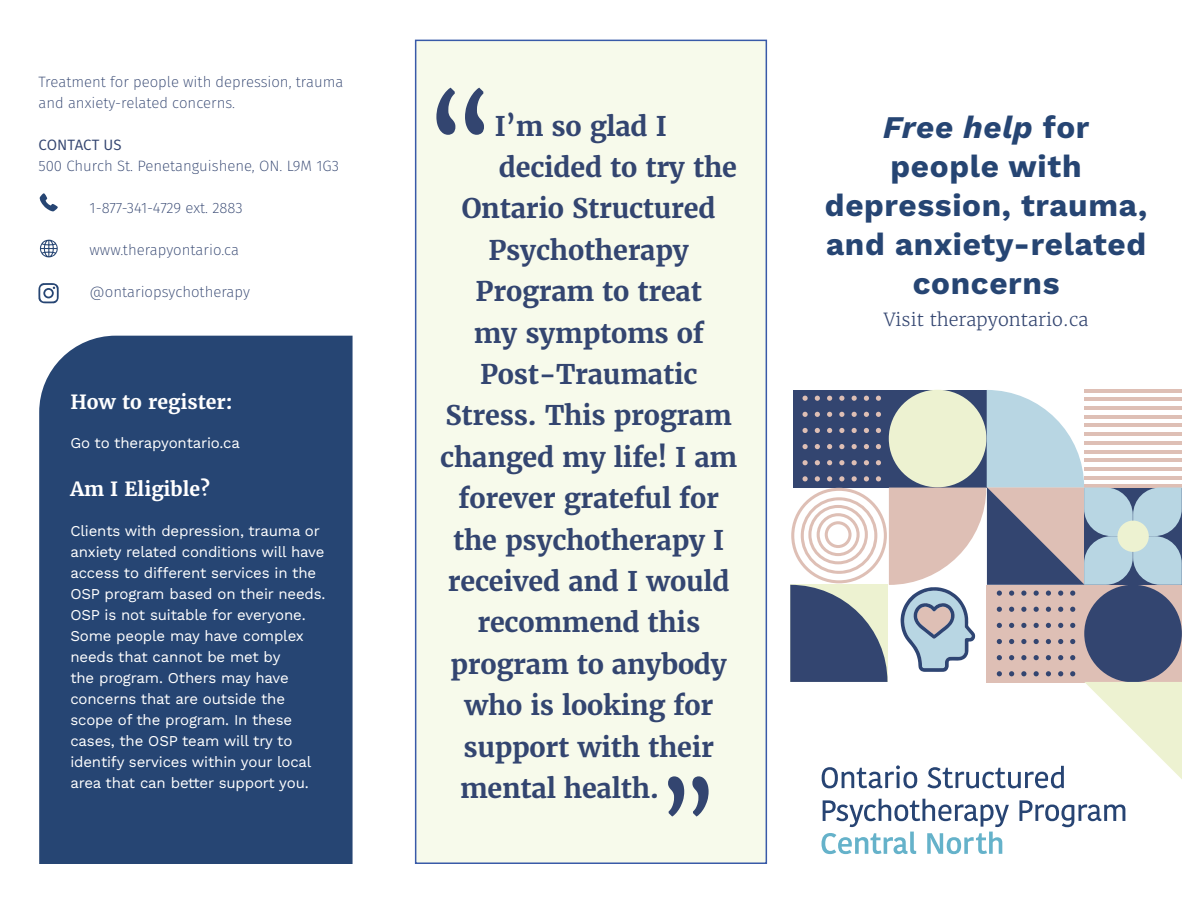
<style>
.page{position:relative;width:1182px;height:918px;background:#fff}
.page>*{position:absolute;margin:0;border:0;box-sizing:border-box;transform-origin:0 0}
.Sub_Heading_2{font:700 105.75px "Merriweather";color:#334570}
.Sub_Heading_2-2{font:700 90px "Merriweather";color:#334570}
.Heading{font:700 31.5px/39px "Work Sans";letter-spacing:.02em;color:#264573;text-align:center}
.Sub_Heading_2-3{font:700 27px "Merriweather";letter-spacing:-.01em;color:#334570}
.Sub_Heading_3{font:700 19.5px "Merriweather";color:#fff}
.Sub_Heading{font:300 18px "Merriweather";color:#334570}
.Body_Text{font:15px/21px "Work Sans";letter-spacing:-.01em;color:#fff}
.Body_Text-2{font:200 15px/21px "Fira Sans";color:#334570}
.Body_Text-3{font:15px "Fira Sans";color:#334570}
.s1{font-style:italic}
</style>
<div class="page">
<svg style="left:40px;top:239px;width:18px;height:18px"></svg>
<svg style="left:40px;top:193px;width:18px;height:18px"></svg>
<div style="left:415px;top:40px;width:352px;height:824px;background:#f7faeb;border:2px solid #395aa8"></div>
<hr style="left:1084px;top:389px;width:97px;height:3px;background:#debfb5">
<svg style="left:790px;top:390px;width:391px;height:398px"></svg>
<svg style="left:1019px;top:800px;width:106px;height:27px"></svg>
<svg style="left:821px;top:799px;width:187px;height:55px"></svg>
<div style="left:39px;top:336px;width:313px;height:528px;background:#264573"></div>
<svg style="left:38px;top:283px;width:21px;height:21px"></svg>
<p class="Body_Text-2" style="left:38px;top:72px;width:306px">Treatment for people with depression, trauma and anxiety-related concerns.</p>
<p class="Body_Text-3" style="left:39px;top:134px;width:85px">CONTACT US</p>
<p class="Body_Text-2" style="left:38px;top:156px;width:302px">500 Church St. Penetanguishene, ON. L9M 1G3</p>
<p class="Body_Text-2" style="left:90px;top:198px;width:155px">1-877-341-4729 ext. 2883</p>
<p class="Body_Text-2" style="left:90px;top:240px;width:151px">www.therapyontario.ca</p>
<p class="Body_Text-2" style="left:90px;top:282px;width:162px">@ontariopsychotherapy</p>
<p class="Sub_Heading_3" style="left:70px;top:390px;width:164px">How to register:</p>
<p class="Body_Text" style="left:70px;top:432px;width:171px">Go to therapyontario.ca</p>
<p class="Sub_Heading_3" style="left:70px;top:476px;width:141px">Am I Eligible?</p>
<p class="Body_Text" style="left:70px;top:520px;width:257px">Clients with depression, trauma or anxiety related conditions will have access to different services in the OSP program based on their needs.</p>
<p class="Body_Text" style="left:70px;top:604px;width:243px">OSP is not suitable for everyone.<br>Some people may have complex needs that cannot be met by<br>the program. Others may have concerns that are outside the scope of the program. In these cases, the OSP team will try to identify services within your local area that can better support you.</p>
<p class="Sub_Heading_2" style="left:426px;top:71px;width:70px">“</p>
<p class="Sub_Heading_2-3" style="left:494px;top:109px;width:174px">I’m so glad I</p>
<p class="Sub_Heading_2-3" style="left:499px;top:150px;width:240px">decided to try the</p>
<p class="Sub_Heading_2-3" style="left:462px;top:191px;width:255px">Ontario Structured</p>
<p class="Sub_Heading_2-3" style="left:488px;top:233px;width:202px">Psychotherapy</p>
<p class="Sub_Heading_2-3" style="left:475px;top:274px;width:228px">Program to treat</p>
<p class="Sub_Heading_2-3" style="left:473px;top:316px;width:232px">my symptoms of</p>
<p class="Sub_Heading_2-3" style="left:480px;top:357px;width:219px">Post-Traumatic</p>
<p class="Sub_Heading_2-3" style="left:445px;top:398px;width:288px">Stress. This program</p>
<p class="Sub_Heading_2-3" style="left:440px;top:440px;width:298px">changed my life! I am</p>
<p class="Sub_Heading_2-3" style="left:458px;top:481px;width:262px">forever grateful for</p>
<p class="Sub_Heading_2-3" style="left:453px;top:523px;width:272px">the psychotherapy I</p>
<p class="Sub_Heading_2-3" style="left:448px;top:564px;width:283px">received and I would</p>
<p class="Sub_Heading_2-3" style="left:477px;top:605px;width:224px">recommend this</p>
<p class="Sub_Heading_2-3" style="left:450px;top:647px;width:278px">program to anybody</p>
<p class="Sub_Heading_2-3" style="left:464px;top:688px;width:250px">who is looking for</p>
<p class="Sub_Heading_2-3" style="left:463px;top:730px;width:252px">support with their</p>
<p class="Sub_Heading_2-3" style="left:460px;top:771px;width:201px">mental health.</p>
<p class="Sub_Heading_2-2" style="left:659px;top:765px;width:60px">”</p>
<p class="Heading" style="left:824px;top:107px;width:324px"><span class="s1">Free help</span> for<br>people with depression, trauma, and anxiety-related concerns</p>
<p class="Sub_Heading" style="left:883px;top:308px;width:206px">Visit therapyontario.ca</p>
</div>
